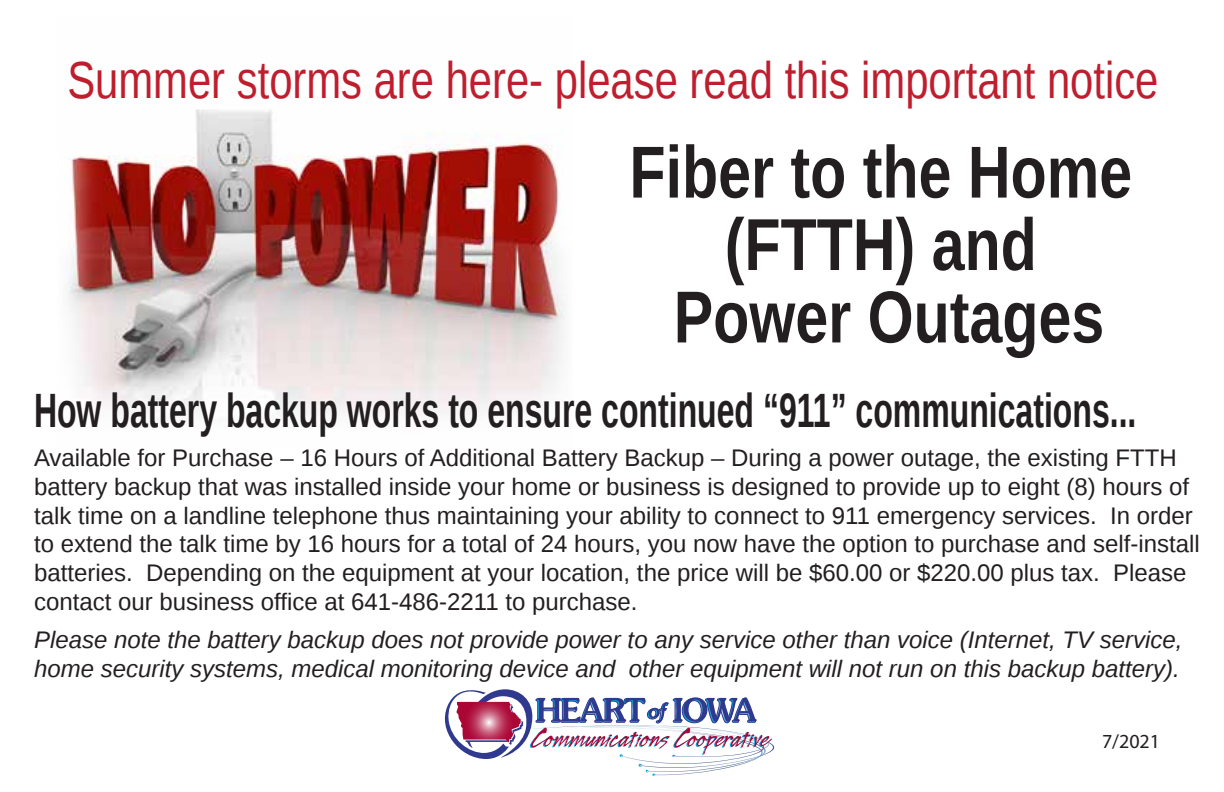
<style>
.page{position:relative;width:1224px;height:792px;background:#fff}
.page>*{position:absolute;margin:0;border:0;box-sizing:border-box;transform-origin:0 0}
.t1{font:700 73.6px/72.4px "Liberation Sans";color:#231f20;text-align:center;scale:.8 1}
.t2{font:52px "Liberation Sans";color:#be1e2d;scale:.8 1}
.t3{font:700 48.2px "Liberation Sans";color:#231f20;scale:.66 1}
.t4{font:24px/28.8px "Liberation Sans";color:#231f20}
.t5{font:italic 24px/28.8px "Liberation Sans";color:#231f20}
.t6{font:20px "Myriad Pro";color:#231f20}
</style>
<div class="page">
<img style="left:67px;top:109px;width:498px;height:306px">
<svg style="left:445px;top:689px;width:330px;height:87px"></svg>
<h2 class="t2" style="left:67px;top:50px;width:1365px">Summer storms are here- please read this important notice</h2>
<h1 class="t1" style="left:629px;top:135px;width:630px">Fiber to the Home (FTTH) and<br>Power Outages</h1>
<h3 class="t3" style="left:34px;top:377px;width:1672px">How battery backup works to ensure continued “911” communications...</h3>
<p class="t4" style="left:34px;top:444px;width:1167px">Available for Purchase – 16 Hours of Additional Battery Backup – During a power outage, the existing FTTH battery backup that was installed inside your home or business is designed to provide up to eight (8) hours of talk time on a landline telephone thus maintaining your ability to connect to 911 emergency services. In order to extend the talk time by 16 hours for a total of 24 hours, you now have the option to purchase and self-install batteries. Depending on the equipment at your location, the price will be $60.00 or $220.00 plus tax. Please contact our business office at 641-486-2211 to purchase.</p>
<p class="t5" style="left:34px;top:625px;width:1150px">Please note the battery backup does not provide power to any service other than voice (Internet, TV service, home security systems, medical monitoring device and other equipment will not run on this backup battery).</p>
<p class="t6" style="left:1102px;top:729px;width:60px">7/2021</p>
</div>
